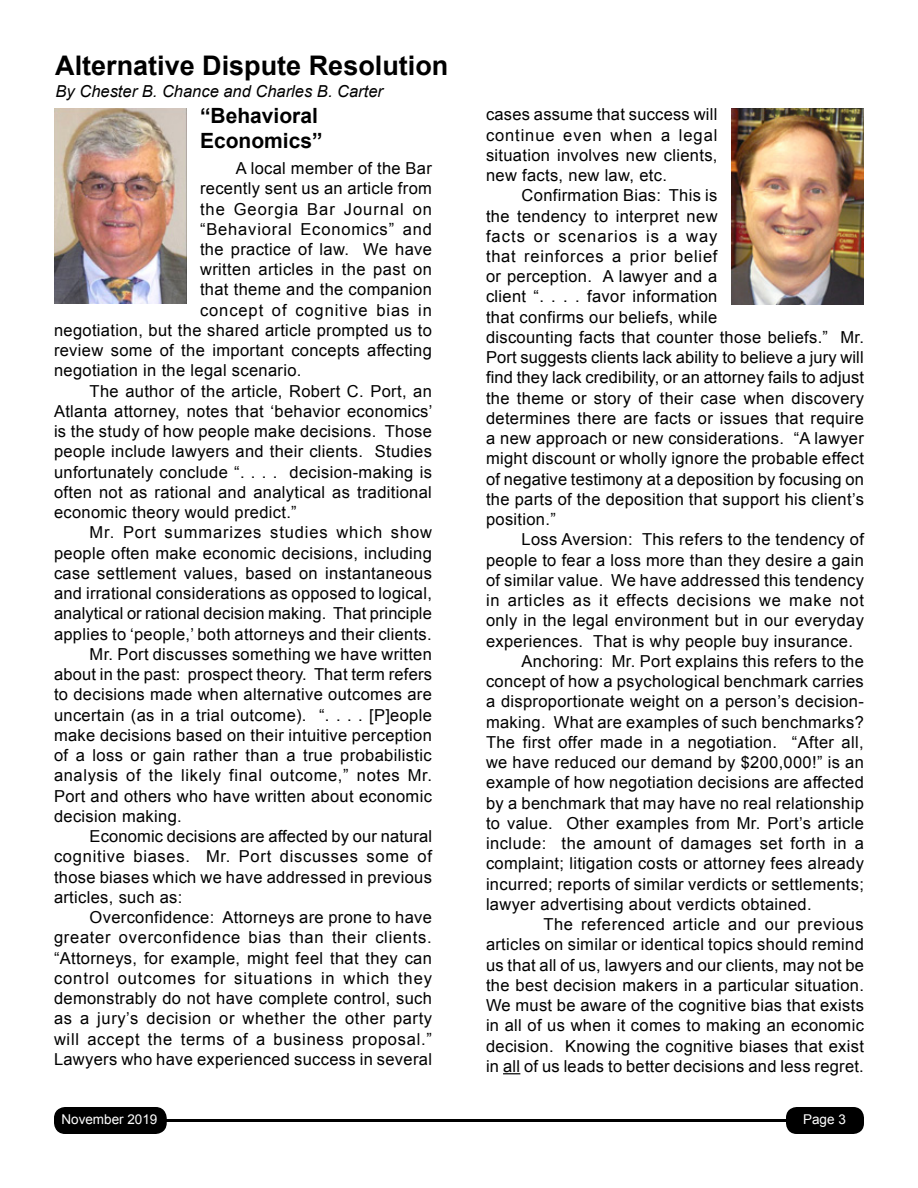
<style>
.page{position:relative;width:918px;height:1188px;background:#fff}
.page>*{position:absolute;margin:0;border:0;box-sizing:border-box;transform-origin:0 0}
.t1{font:700 27px "Arial";color:#000}
.t2{font:700 21px/25.2px "Arial";color:#000}
.t3{font:16.5px/20.2px "Arial";letter-spacing:.02em;color:#000;text-align:justify}
.t4{font:16.5px "Arial";letter-spacing:.045em;color:#000}
.t5{font:16.5px "Arial";letter-spacing:.055em;color:#000}
.t6{font:16.5px "Arial";letter-spacing:.04em;color:#000}
.t7{font:italic 16.5px "Arial";color:#000}
.t8{font:16.5px "Arial";letter-spacing:.05em;color:#000}
.t9{font:16.5px "Arial";letter-spacing:.06em;color:#000}
.t10{font:13.5px "Arial";color:#fff}
</style>
<div class="page">
<div style="left:55px;top:1108px;width:111px;height:25px;background:#000;border-radius:10px"></div>
<div style="left:54px;top:1107px;width:113px;height:27px;border:2px solid #000;border-radius:10px"></div>
<div style="left:786px;top:1107px;width:78px;height:27px;background:#000;border-radius:11px"></div>
<hr style="left:81px;top:1119px;width:736px;height:3px;background:#000">
<svg style="left:503px;top:1073px;width:17px;height:1px"></svg>
<img style="left:731px;top:108px;width:133px;height:196px">
<img style="left:54px;top:108px;width:133px;height:196px">
<h1 class="t1" style="left:55px;top:48px;width:395px">Alternative Dispute Resolution</h1>
<p class="t7" style="left:56px;top:81px;width:329px">By Chester B. Chance and Charles B. Carter</p>
<p class="t2" style="left:200px;top:104px;width:124px">“Behavioral<br>Economics”</p>
<p class="t3" style="left:486px;top:105px;width:233px">cases assume that success will continue even when a legal situation involves new clients, new facts, new law, etc.</p>
<p class="t3" style="left:486px;top:186px;width:380px;text-align:left;text-indent:36px">Confirmation Bias: This is<br>the tendency to interpret new<br>facts or scenarios is a way<br>that reinforces a prior belief<br>or perception. A lawyer and a<br>client “. . . . favor information<br>that confirms our beliefs, while<br>discounting facts that counter those beliefs.” Mr.<br>Port suggests clients lack ability to believe a jury will find they lack credibility, or an attorney fails to adjust the theme or story of their case when discovery determines there are facts or issues that require a new approach or new considerations. “A lawyer might discount or wholly ignore the probable effect of negative testimony at a deposition by focusing on the parts of the deposition that support his client’s position.”</p>
<p class="t3" style="left:522px;top:530px;width:344px">Loss Aversion: This refers to the tendency of</p>
<p class="t3" style="left:486px;top:550px;width:379px">people to fear a loss more than they desire a gain</p>
<p class="t3" style="left:486px;top:570px;width:380px">of similar value. We have addressed this tendency</p>
<p class="t6" style="left:486px;top:590px;width:380px">in articles as it effects decisions we make not</p>
<p class="t3" style="left:486px;top:611px;width:379px">only in the legal environment but in our everyday</p>
<p class="t3" style="left:486px;top:631px;width:369px">experiences. That is why people buy insurance.</p>
<p class="t3" style="left:522px;top:651px;width:344px">Anchoring: Mr. Port explains this refers to the</p>
<p class="t3" style="left:486px;top:671px;width:379px">concept of how a psychological benchmark carries</p>
<p class="t3" style="left:486px;top:692px;width:379px">a disproportionate weight on a person’s decision-</p>
<p class="t3" style="left:486px;top:712px;width:379px">making. What are examples of such benchmarks?</p>
<p class="t3" style="left:486px;top:732px;width:379px">The first offer made in a negotiation. “After all,</p>
<p class="t3" style="left:486px;top:752px;width:379px">we have reduced our demand by $200,000!” is an</p>
<p class="t3" style="left:486px;top:773px;width:379px">example of how negotiation decisions are affected</p>
<p class="t3" style="left:486px;top:793px;width:379px">by a benchmark that may have no real relationship</p>
<p class="t3" style="left:486px;top:813px;width:379px">to value. Other examples from Mr. Port’s article</p>
<p class="t3" style="left:486px;top:833px;width:379px">include: the amount of damages set forth in a</p>
<p class="t3" style="left:486px;top:854px;width:379px">complaint; litigation costs or attorney fees already</p>
<p class="t3" style="left:486px;top:874px;width:379px">incurred; reports of similar verdicts or settlements;</p>
<p class="t3" style="left:486px;top:894px;width:327px">lawyer advertising about verdicts obtained.</p>
<p class="t3" style="left:544px;top:914px;width:322px">The referenced article and our previous</p>
<p class="t3" style="left:486px;top:935px;width:379px">articles on similar or identical topics should remind</p>
<p class="t3" style="left:486px;top:955px;width:380px">us that all of us, lawyers and our clients, may not be</p>
<p class="t3" style="left:486px;top:975px;width:379px">the best decision makers in a particular situation.</p>
<p class="t3" style="left:486px;top:995px;width:379px">We must be aware of the cognitive bias that exists</p>
<p class="t3" style="left:486px;top:1016px;width:379px">in all of us when it comes to making an economic</p>
<p class="t3" style="left:486px;top:1036px;width:379px">decision. Knowing the cognitive biases that exist</p>
<p class="t3" style="left:486px;top:1056px;width:379px">in all of us leads to better decisions and less regret.</p>
<p class="t3" style="left:236px;top:158px;width:198px">A local member of the Bar</p>
<p class="t3" style="left:200px;top:179px;width:233px">recently sent us an article from</p>
<p class="t9" style="left:200px;top:198px;width:233px">the Georgia Bar Journal on</p>
<p class="t8" style="left:200px;top:218px;width:233px">“Behavioral Economics” and</p>
<p class="t3" style="left:200px;top:239px;width:233px">the practice of law. We have</p>
<p class="t3" style="left:200px;top:260px;width:233px">written articles in the past on</p>
<p class="t3" style="left:200px;top:280px;width:233px">that theme and the companion</p>
<p class="t5" style="left:200px;top:299px;width:233px">concept of cognitive bias in</p>
<p class="t3" style="left:54px;top:320px;width:379px">negotiation, but the shared article prompted us to</p>
<p class="t3" style="left:54px;top:340px;width:379px">review some of the important concepts affecting</p>
<p class="t3" style="left:54px;top:361px;width:249px">negotiation in the legal scenario.</p>
<p class="t3" style="left:90px;top:381px;width:344px">The author of the article, Robert C. Port, an</p>
<p class="t3" style="left:54px;top:401px;width:380px">Atlanta attorney, notes that ‘behavior economics’</p>
<p class="t3" style="left:54px;top:421px;width:379px">is the study of how people make decisions. Those</p>
<p class="t3" style="left:54px;top:442px;width:379px">people include lawyers and their clients. Studies</p>
<p class="t3" style="left:54px;top:462px;width:379px">unfortunately conclude “. . . . decision-making is</p>
<p class="t3" style="left:54px;top:482px;width:379px">often not as rational and analytical as traditional</p>
<p class="t3" style="left:54px;top:502px;width:244px">economic theory would predict.”</p>
<p class="t5" style="left:90px;top:522px;width:344px">Mr. Port summarizes studies which show</p>
<p class="t3" style="left:54px;top:543px;width:379px">people often make economic decisions, including</p>
<p class="t3" style="left:54px;top:563px;width:379px">case settlement values, based on instantaneous</p>
<p class="t3" style="left:54px;top:583px;width:379px">and irrational considerations as opposed to logical,</p>
<p class="t3" style="left:54px;top:604px;width:379px">analytical or rational decision making. That principle</p>
<p class="t3" style="left:54px;top:624px;width:379px">applies to ‘people,’ both attorneys and their clients.</p>
<p class="t3" style="left:90px;top:644px;width:344px">Mr. Port discusses something we have written</p>
<p class="t3" style="left:54px;top:664px;width:380px">about in the past: prospect theory. That term refers</p>
<p class="t3" style="left:54px;top:685px;width:379px">to decisions made when alternative outcomes are</p>
<p class="t3" style="left:54px;top:705px;width:379px">uncertain (as in a trial outcome). “. . . . [P]eople</p>
<p class="t3" style="left:54px;top:725px;width:379px">make decisions based on their intuitive perception</p>
<p class="t3" style="left:54px;top:745px;width:379px">of a loss or gain rather than a true probabilistic</p>
<p class="t6" style="left:54px;top:765px;width:380px">analysis of the likely final outcome,” notes Mr.</p>
<p class="t3" style="left:54px;top:786px;width:379px">Port and others who have written about economic</p>
<p class="t3" style="left:54px;top:806px;width:129px">decision making.</p>
<p class="t3" style="left:90px;top:826px;width:344px">Economic decisions are affected by our natural</p>
<p class="t4" style="left:54px;top:846px;width:379px">cognitive biases. Mr. Port discusses some of</p>
<p class="t3" style="left:54px;top:867px;width:380px">those biases which we have addressed in previous</p>
<p class="t3" style="left:54px;top:887px;width:130px">articles, such as:</p>
<p class="t3" style="left:90px;top:907px;width:344px">Overconfidence: Attorneys are prone to have</p>
<p class="t4" style="left:54px;top:927px;width:379px">greater overconfidence bias than their clients.</p>
<p class="t3" style="left:54px;top:948px;width:379px">“Attorneys, for example, might feel that they can</p>
<p class="t5" style="left:54px;top:967px;width:380px">control outcomes for situations in which they</p>
<p class="t3" style="left:54px;top:988px;width:379px">demonstrably do not have complete control, such</p>
<p class="t3" style="left:54px;top:1009px;width:380px">as a jury’s decision or whether the other party</p>
<p class="t4" style="left:54px;top:1028px;width:379px">will accept the terms of a business proposal.”</p>
<p class="t3" style="left:54px;top:1049px;width:379px">Lawyers who have experienced success in several</p>
<p class="t10" style="left:61px;top:1111px;width:98px">November 2019</p>
<p class="t10" style="left:803px;top:1111px;width:44px">Page 3</p>
</div>
